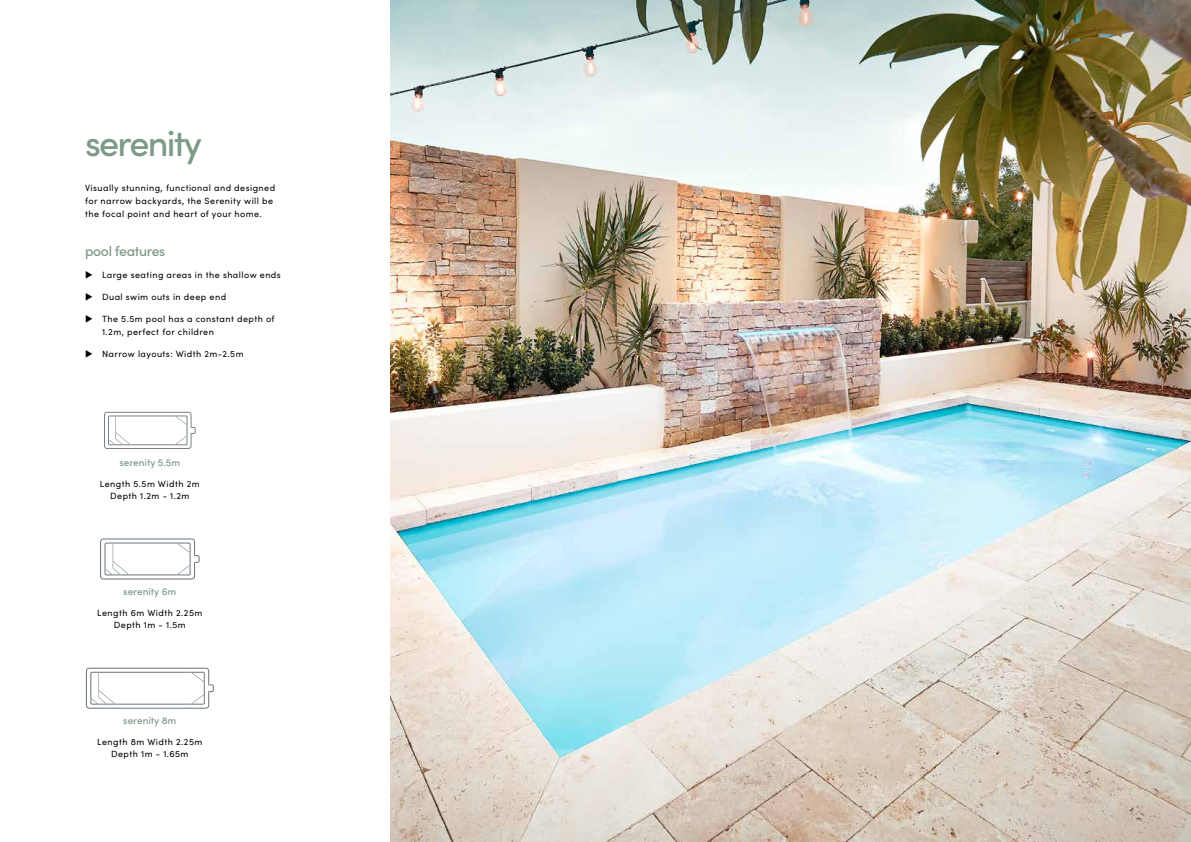
<style>
.page{position:relative;width:1191px;height:842px;background:#fff}
.page>*{position:absolute;margin:0;border:0;box-sizing:border-box;transform-origin:0 0}
.t1{font:500 36px "Sofia Pro";letter-spacing:-.05em;color:#7e9b88}
.t2{font:500 14px "Sofia Pro";letter-spacing:-.025em;color:#7e9b88}
.t3{font:500 10px "Sofia Pro";color:#7e9b88}
.t4{font:9px/13px "Sofia Pro";letter-spacing:.05em;color:#000;text-align:center}
</style>
<div class="page">
<img style="left:391px;top:0;width:800px;height:842px">
<svg style="left:104px;top:412px;width:92px;height:37px"></svg>
<svg style="left:100px;top:538px;width:100px;height:41px"></svg>
<svg style="left:86px;top:668px;width:128px;height:41px"></svg>
<h1 class="t1" style="left:85px;top:117px;width:118px">serenity</h1>
<p class="t4" style="left:85px;top:181px;width:192px;text-align:left">Visually stunning, functional and designed for narrow backyards, the Serenity will be the focal point and heart of your home.</p>
<h2 class="t2" style="left:85px;top:241px;width:82px">pool features</h2>
<p class="t4" style="left:85px;top:268px;width:197px">◆ Large seating areas in the shallow ends</p>
<p class="t4" style="left:85px;top:290px;width:143px">◆ Dual swim outs in deep end</p>
<p class="t4" style="left:102px;top:312px;width:174px;text-align:left;text-indent:-17px">◆ The 5.5m pool has a constant depth of<br>1.2m, perfect for children</p>
<p class="t4" style="left:85px;top:347px;width:160px">◆ Narrow layouts: Width 2m-2.5m</p>
<p class="t3" style="left:119px;top:455px;width:62px">serenity 5.5m</p>
<p class="t4" style="left:100px;top:477px;width:101px;line-height:12px">Length 5.5m Width 2m<br>Depth 1.2m - 1.2m</p>
<p class="t3" style="left:123px;top:584px;width:55px">serenity 6m</p>
<p class="t4" style="left:97px;top:606px;width:107px;line-height:12px">Length 6m Width 2.25m<br>Depth 1m - 1.5m</p>
<p class="t3" style="left:123px;top:713px;width:55px">serenity 8m</p>
<p class="t4" style="left:97px;top:735px;width:107px;line-height:12px">Length 8m Width 2.25m<br>Depth 1m - 1.65m</p>
</div>
